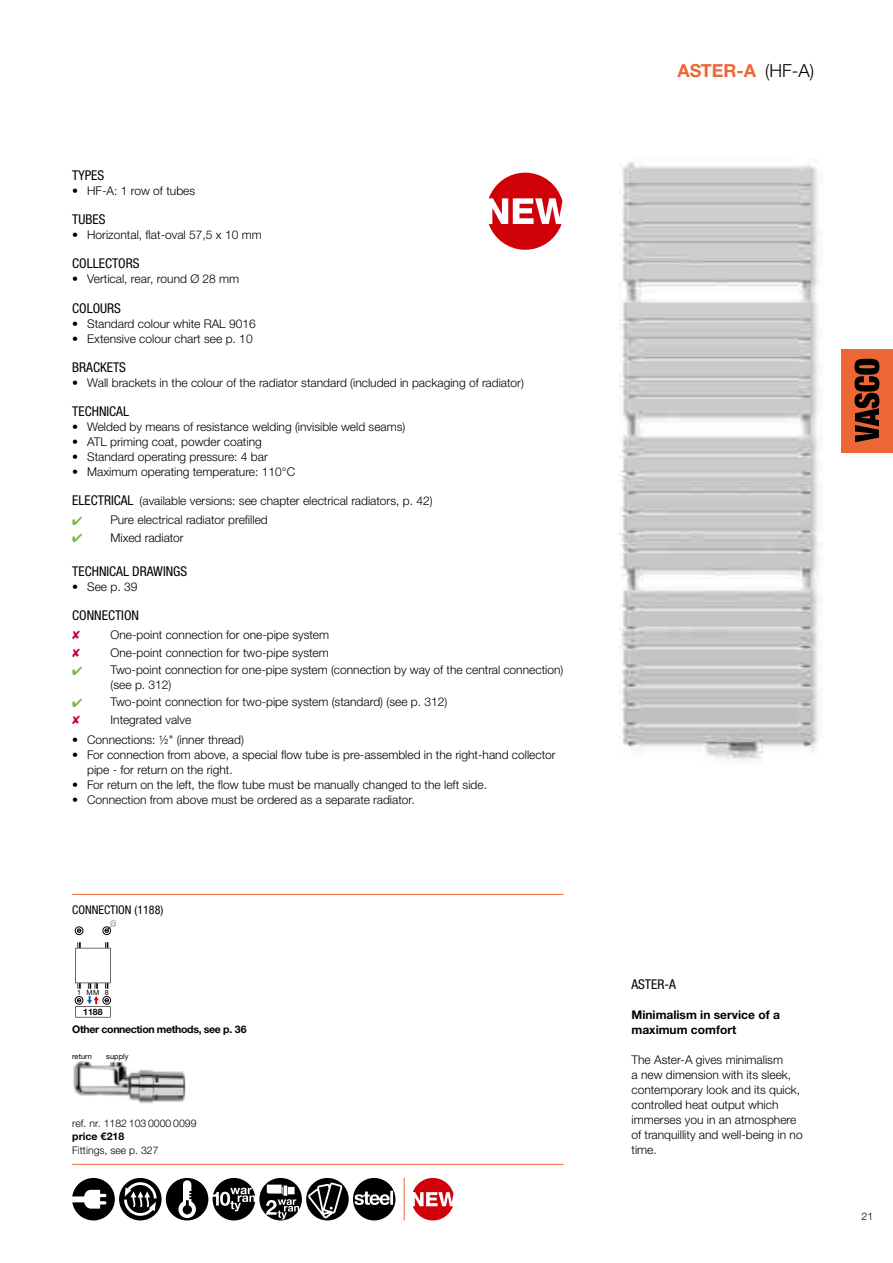
<style>
.page{position:relative;width:893px;height:1263px;background:#fff}
.page>*{position:absolute;margin:0;border:0;box-sizing:border-box;transform-origin:0 0}
.t1{font:700 18px "Helvetica Neue LTW1 G";color:#ec6737}
.t2{font:condensed 13.5px "Helvetica Neue LTW1 G";color:#000}
.t3{font:300 12px/15px "Helvetica Neue LTW1 G";color:#000}
.t4{font:700 12px/15px "Helvetica Neue LTW1 G";color:#000}
.t5{font:condensed 12px "Helvetica Neue LTW1 G";color:#000}
.t6{font:300 10.5px "Helvetica Neue LTW1 G";color:#000}
.t7{font:700 10.5px "Helvetica Neue LTW1 G";letter-spacing:-.03em;color:#000}
.t8{font:700 10.5px "Helvetica Neue LTW1 G";color:#000}
.t9{font:700 8.7px "Helvetica Neue LTW1 G";color:#000}
.t10{font:7.5px "Helvetica Neue LTW1 G";color:#000}
.t11{font:7.2px "Helvetica Neue LTW1 G";color:#000}
.s1{font-weight:400;font-stretch:condensed;font-size:13.5px}
.s2{color:#75b841}
.s3{font-weight:300;color:#000}
</style>
<div class="page">
<img style="left:619px;top:159px;width:203px;height:600px">
<hr style="left:72px;top:1164px;width:491px;height:1px;background:#ec6737">
<svg style="left:75px;top:942px;width:36px;height:47px"></svg>
<div style="left:103px;top:926px;width:8px;height:9px;border:1px solid #000;border-radius:50%"></div>
<svg style="left:105px;top:920px;width:11px;height:13px"></svg>
<div style="left:75px;top:926px;width:8px;height:9px;border:1px solid #000;border-radius:50%"></div>
<svg style="left:77px;top:929px;width:4px;height:4px"></svg>
<svg style="left:75px;top:996px;width:36px;height:21px"></svg>
<hr style="left:72px;top:894px;width:491px;height:1px;background:#ec6737">
<img style="left:73px;top:1061px;width:113px;height:43px">
<svg style="left:72px;top:1178px;width:323px;height:42px"></svg>
<svg style="left:413px;top:1178px;width:40px;height:42px"></svg>
<hr style="left:404px;top:1178px;width:1px;height:42px;background:#ec6737">
<svg style="left:488px;top:173px;width:75px;height:77px"></svg>
<div style="left:842px;top:349px;width:51px;height:103px;background:#ec6737"></div>
<svg style="left:854px;top:359px;width:25px;height:83px"></svg>
<p class="t2" style="left:72px;top:167px;width:33px">TYPES</p>
<p class="t3" style="left:72px;top:183px;width:124px">• HF-A: 1 row of tubes</p>
<p class="t2" style="left:72px;top:211px;width:35px">TUBES</p>
<p class="t3" style="left:72px;top:227px;width:191px">• Horizontal, flat-oval 57,5 x 10 mm</p>
<p class="t2" style="left:72px;top:255px;width:69px">COLLECTORS</p>
<p class="t3" style="left:72px;top:271px;width:168px">• Vertical, rear, round Ø 28 mm</p>
<p class="t2" style="left:72px;top:300px;width:50px">COLOURS</p>
<p class="t3" style="left:72px;top:316px;width:185px">• Standard colour white RAL 9016</p>
<p class="t3" style="left:72px;top:331px;width:182px">• Extensive colour chart see p. 10</p>
<p class="t2" style="left:72px;top:359px;width:55px">BRACKETS</p>
<p class="t3" style="left:72px;top:375px;width:453px">• Wall brackets in the colour of the radiator standard (included in packaging of radiator)</p>
<p class="t2" style="left:72px;top:403px;width:58px">TECHNICAL</p>
<p class="t3" style="left:72px;top:419px;width:335px">• Welded by means of resistance welding (invisible weld seams)</p>
<p class="t3" style="left:72px;top:434px;width:191px">• ATL priming coat, powder coating</p>
<p class="t3" style="left:72px;top:449px;width:197px">• Standard operating pressure: 4 bar</p>
<p class="t3" style="left:72px;top:464px;width:224px">• Maximum operating temperature: 110°C</p>
<p class="t3" style="left:72px;top:493px;width:362px"><span class="s1">ELECTRICAL</span> (available versions: see chapter electrical radiators, p. 42)</p>
<p class="t3" style="left:72px;top:512px;width:197px"><span class="s2">✔</span> Pure electrical radiator prefilled</p>
<p class="t3" style="left:72px;top:530px;width:113px"><span class="s2">✔</span> Mixed radiator</p>
<p class="t2" style="left:72px;top:563px;width:117px">TECHNICAL DRAWINGS</p>
<p class="t3" style="left:72px;top:579px;width:67px">• See p. 39</p>
<p class="t2" style="left:72px;top:607px;width:68px">CONNECTION</p>
<p class="t3" style="left:111px;top:627px;width:220px">One-point connection for one-pipe system</p>
<p class="t3" style="left:111px;top:645px;width:220px">One-point connection for two-pipe system</p>
<p class="t3" style="left:111px;top:662px;width:454px;text-indent:-38px"><span class="s2">✔</span> Two-point connection for one-pipe system (connection by way of the central connection) (see p. 312)</p>
<p class="t3" style="left:72px;top:694px;width:377px"><span class="s2">✔</span> Two-point connection for two-pipe system (standard) (see p. 312)</p>
<p class="t3" style="left:111px;top:712px;width:82px">Integrated valve</p>
<p class="t3" style="left:72px;top:732px;width:173px">• Connections: ½" (inner thread)</p>
<p class="t3" style="left:87px;top:747px;width:470px;text-indent:-15px">• For connection from above, a special flow tube is pre-assembled in the right-hand collector pipe - for return on the right.</p>
<p class="t3" style="left:72px;top:777px;width:416px">• For return on the left, the flow tube must be manually changed to the left side.</p>
<p class="t3" style="left:72px;top:792px;width:344px">• Connection from above must be ordered as a separate radiator.</p>
<p class="t5" style="left:72px;top:902px;width:93px">CONNECTION ( 1188 )</p>
<p class="t11" style="left:77px;top:988px;width:33px">1MM8</p>
<p class="t9" style="left:83px;top:1007px;width:21px">1188</p>
<p class="t7" style="left:72px;top:1022px;width:176px">Other connection methods, see p. 36</p>
<p class="t10" style="left:72px;top:1051px;width:21px">return</p>
<p class="t10" style="left:106px;top:1051px;width:24px">supply</p>
<p class="t6" style="left:72px;top:1116px;width:126px">ref. nr. 1182 103 0000 0099</p>
<p class="t8" style="left:72px;top:1130px;width:53px">price € 218</p>
<p class="t6" style="left:72px;top:1143px;width:88px">Fittings, see p. 327</p>
<h1 class="t1" style="left:677px;top:59px;width:138px">AStER-A <span class="s3">( HF-A )</span></h1>
<p class="t2" style="left:631px;top:976px;width:46px">ASTER-A</p>
<p class="t4" style="left:631px;top:1007px;width:150px">minimalism in service of a maximum comfort</p>
<p class="t3" style="left:631px;top:1052px;width:173px">The Aster-A gives minimalism<br>a new dimension with its sleek, contemporary look and its quick, controlled heat output which immerses you in an atmosphere of tranquillity and well-being in no time.</p>
<p class="t6" style="left:862px;top:1210px;width:13px">21</p>
</div>
